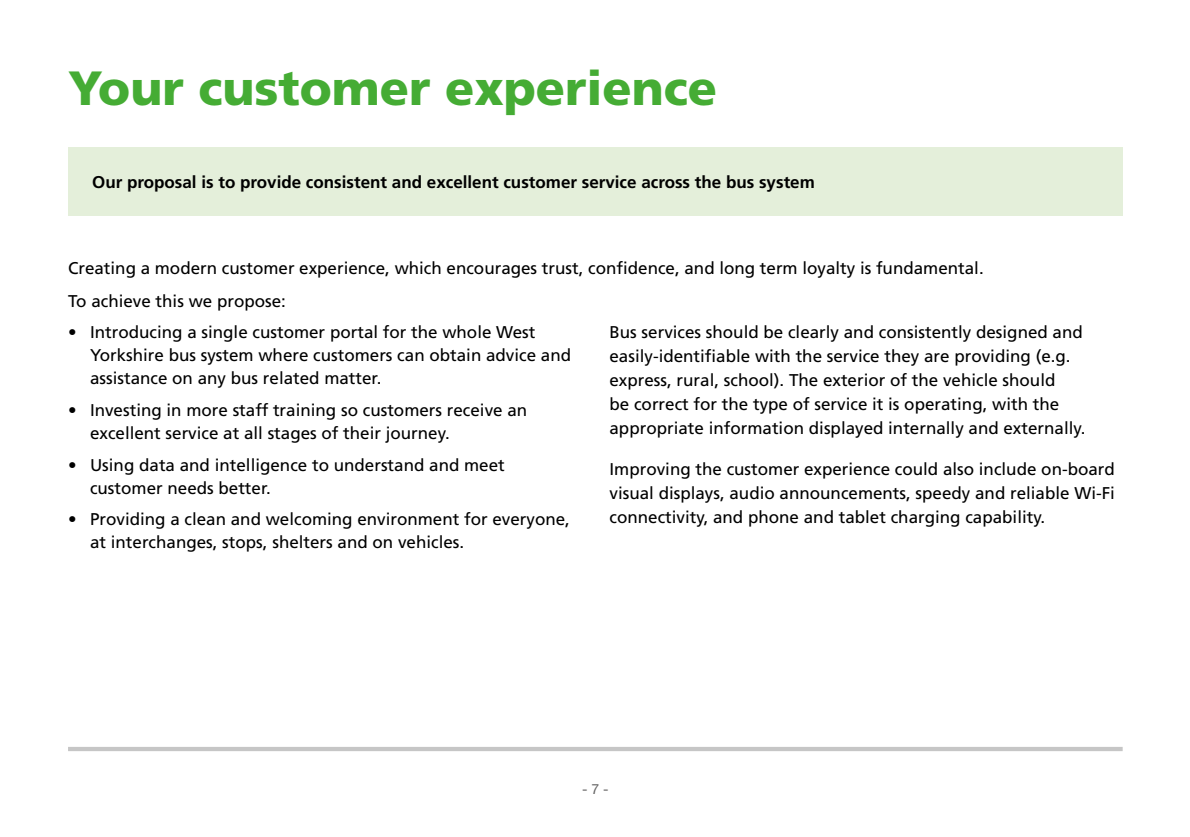
<style>
.page{position:relative;width:1190px;height:837px;background:#fff}
.page>*{position:absolute;margin:0;border:0;box-sizing:border-box;transform-origin:0 0}
.t1{font:900 48px "Frutiger";color:#45ac34}
.t2{font:17px/24px "Frutiger";color:#000}
.t3{font:700 17px "Frutiger";color:#000}
.t4{font:14px "Helvetica Neue LT";color:#646363}
</style>
<div class="page">
<hr style="left:68px;top:747px;width:1055px;height:3px;background:#c6c6c6">
<div style="left:68px;top:147px;width:1055px;height:68px;background:#e4efda"></div>
<h1 class="t1" style="left:68px;top:60px;width:651px">Your customer experience</h1>
<p class="t3" style="left:92px;top:172px;width:724px">Our proposal is to provide consistent and excellent customer service across the bus system</p>
<p class="t2" style="left:68px;top:256px;width:917px">Creating a modern customer experience, which encourages trust, confidence, and long term loyalty is fundamental.</p>
<p class="t2" style="left:68px;top:289px;width:219px">To achieve this we propose:</p>
<p class="t2" style="left:90px;top:321px;width:483px;line-height:23px;text-indent:-22px">• Introducing a single customer portal for the whole West<br>Yorkshire bus system where customers can obtain advice and assistance on any bus related matter.</p>
<p class="t2" style="left:90px;top:398px;width:439px;line-height:23px;text-indent:-22px">• Investing in more staff training so customers receive an excellent service at all stages of their journey.</p>
<p class="t2" style="left:90px;top:453px;width:416px;line-height:23px;text-indent:-22px">• Using data and intelligence to understand and meet customer needs better.</p>
<p class="t2" style="left:90px;top:507px;width:481px;line-height:23px;text-indent:-22px">• Providing a clean and welcoming environment for everyone, at interchanges, stops, shelters and on vehicles.</p>
<p class="t2" style="left:609px;top:320px;width:477px">Bus services should be clearly and consistently designed and easily-identifiable with the service they are providing (e.g. express, rural, school). The exterior of the vehicle should<br>be correct for the type of service it is operating, with the appropriate information displayed internally and externally.</p>
<p class="t2" style="left:609px;top:457px;width:507px;text-align:justify">Improving the customer experience could also include on-board visual displays, audio announcements, speedy and reliable Wi-Fi connectivity, and phone and tablet charging capability.</p>
<p class="t4" style="left:582px;top:780px;width:28px">- 7 -</p>
</div>
